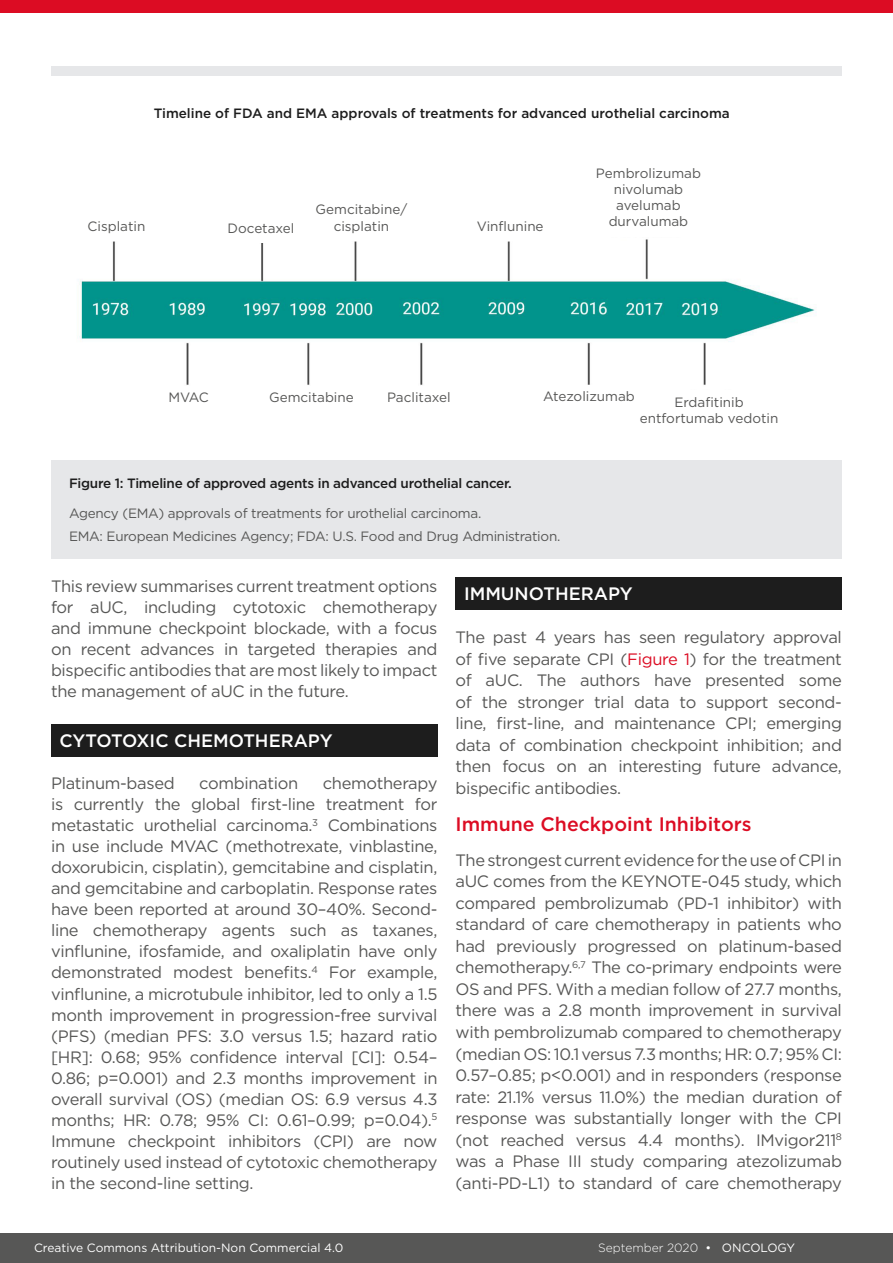
<style>
.page{position:relative;width:893px;height:1263px;background:#fff}
.page>*{position:absolute;margin:0;border:0;box-sizing:border-box;transform-origin:0 0}
.H2__Heading_2{font:500 19.5px "Gotham";color:#dc0c23}
.H1__Heading_1{font:500 18px "Gotham";color:#fff}
.Body_Text{font:16.5px/21px "Gotham";letter-spacing:-.02em;color:#575756;text-align:justify}
.t1{font:13.5px/16.2px "Gotham";color:#575756;text-align:center}
.t2{font:13.5px "Gotham";letter-spacing:-.02em;color:#575756}
.t3{font:500 13.5px "Gotham";color:#1d1d1d}
.t4{font:500 13.5px "Gotham";letter-spacing:-.02em;color:#1d1d1d}
.t5{font:12px "Gotham";color:#fff}
.t6{font:300 12px "Gotham";color:#fff}
.s1{color:#dc0c23}
.s2{font-weight:400}
</style>
<div class="page">
<div style="left:0;top:0;width:893px;height:13px;background:#dc0c23"></div>
<div style="left:0;top:1233px;width:893px;height:30px;background:#575756"></div>
<div style="left:51px;top:724px;width:386px;height:33px;background:#1d1d1d"></div>
<div style="left:455px;top:577px;width:387px;height:33px;background:#1d1d1d"></div>
<div style="left:51px;top:67px;width:791px;height:9px;background:#e6e7e9"></div>
<img style="left:79px;top:239px;width:736px;height:146px">
<div style="left:298px;top:198px;width:127px;height:43px;background:#fff"></div>
<div style="left:446px;top:215px;width:128px;height:26px;background:#fff"></div>
<div style="left:60px;top:215px;width:113px;height:26px;background:#fff"></div>
<div style="left:204px;top:217px;width:114px;height:26px;background:#fff"></div>
<div style="left:51px;top:460px;width:791px;height:99px;background:#e6e7e9"></div>
<p class="t3" style="left:154px;top:105px;width:578px">Timeline of FDA and EMA approvals of treatments for advanced urothelial carcinoma</p>
<p class="t1" style="left:87px;top:218px;width:59px">Cisplatin</p>
<p class="t1" style="left:228px;top:220px;width:68px">Docetaxel</p>
<p class="t1" style="left:316px;top:201px;width:93px">Gemcitabine/ cisplatin</p>
<p class="t1" style="left:477px;top:218px;width:68px">Vinflunine</p>
<p class="t1" style="left:596px;top:165px;width:107px">Pembrolizumab nivolumab avelumab</p>
<p class="t1" style="left:609px;top:213px;width:81px">durvalumab</p>
<p class="t1" style="left:168px;top:389px;width:42px">MVAC</p>
<p class="t1" style="left:269px;top:389px;width:86px">Gemcitabine</p>
<p class="t1" style="left:543px;top:388px;width:93px">Atezolizumab</p>
<p class="t1" style="left:636px;top:389px;width:140px">Erdafitinib entfortumab vedotin</p>
<p class="t1" style="left:387px;top:389px;width:65px">Paclitaxel</p>
<p class="t1" style="left:640px;top:393px;width:140px">Erdafitinib entfortumab vedotin</p>
<p class="t4" style="left:69px;top:474px;width:444px">Figure 1: Timeline of approved agents in advanced urothelial cancer.</p>
<p class="t2" style="left:69px;top:505px;width:414px">Agency (EMA) approvals of treatments for urothelial carcinoma.</p>
<p class="t2" style="left:69px;top:527px;width:493px">EMA: European Medicines Agency; FDA: U.S. Food and Drug Administration.</p>
<p class="Body_Text" style="left:51px;top:575px;width:388px">This review summarises current treatment options for aUC, including cytotoxic chemotherapy and immune checkpoint blockade, with a focus on recent advances in targeted therapies and bispecific antibodies that are most likely to impact the management of aUC in the future.</p>
<p class="H1__Heading_1" style="left:60px;top:729px;width:275px">CYTOTOXIC CHEMOTHERAPY</p>
<p class="Body_Text" style="left:51px;top:772px;width:125px">Platinum-based</p>
<p class="Body_Text" style="left:199px;top:772px;width:100px">combination</p>
<p class="Body_Text" style="left:51px;top:772px;width:388px;text-indent:272px">chemotherapy is currently the global first-line treatment for metastatic urothelial carcinoma.<sup>3</sup> Combinations in use include MVAC (methotrexate, vinblastine, doxorubicin, cisplatin), gemcitabine and cisplatin, and gemcitabine and carboplatin. Response rates have been reported at around 30–40%. Second&shy;line chemotherapy agents such as taxanes, vinflunine, ifosfamide, and oxaliplatin have only demonstrated modest benefits.<sup>4</sup> For example, vinflunine, a microtubule inhibitor, led to only a 1.5 month improvement in progression-free survival (PFS) (median PFS: 3.0 versus 1.5; hazard ratio [HR]: 0.68; 95% confidence interval [CI]: 0.54– 0.86; p=0.001) and 2.3 months improvement in overall survival (OS) (median OS: 6.9 versus 4.3 months; HR: 0.78; 95% CI: 0.61–0.99; p=0.04).<sup>5<br></sup>Immune checkpoint inhibitors (CPI) are now routinely used instead of cytotoxic chemotherapy in the second-line setting.</p>
<p class="H1__Heading_1" style="left:464px;top:582px;width:170px">IMMUNOTHERAPY</p>
<p class="Body_Text" style="left:455px;top:626px;width:388px;line-height:21.6px">The past 4 years has seen regulatory approval of five separate CPI (<span class="s1">Figure 1</span>) for the treatment of aUC. The authors have presented some of the stronger trial data to support second&shy;line, first-line, and maintenance CPI; emerging data of combination checkpoint inhibition; and then focus on an interesting future advance, bispecific antibodies.</p>
<p class="H2__Heading_2" style="left:455px;top:812px;width:298px">Immune Checkpoint Inhibitors</p>
<p class="Body_Text" style="left:455px;top:849px;width:388px;line-height:21.6px">The strongest current evidence for the use of CPI in aUC comes from the KEYNOTE-045 study, which compared pembrolizumab (PD-1 inhibitor) with standard of care chemotherapy in patients who had previously progressed on platinum-based chemotherapy.<sup>6,7</sup> The co-primary endpoints were OS and PFS. With a median follow of 27.7 months, there was a 2.8 month improvement in survival with pembrolizumab compared to chemotherapy (median OS: 10.1 versus 7.3 months; HR: 0.7; 95% CI:<br>0.57–0.85; p&lt;0.001) and in responders (response rate: 21.1% versus 11.0%) the median duration of response was substantially longer with the CPI (not reached versus 4.4 months). IMvigor211<sup>8 </sup>was a Phase III study comparing atezolizumab (anti-PD-L1) to standard of care chemotherapy</p>
<p class="t5" style="left:34px;top:1240px;width:311px">Creative Commons Attribution-Non Commercial 4.0</p>
<p class="t6" style="left:598px;top:1240px;width:198px">September 2020 <span class="s2">• ONCOLOGY</span></p>
</div>
